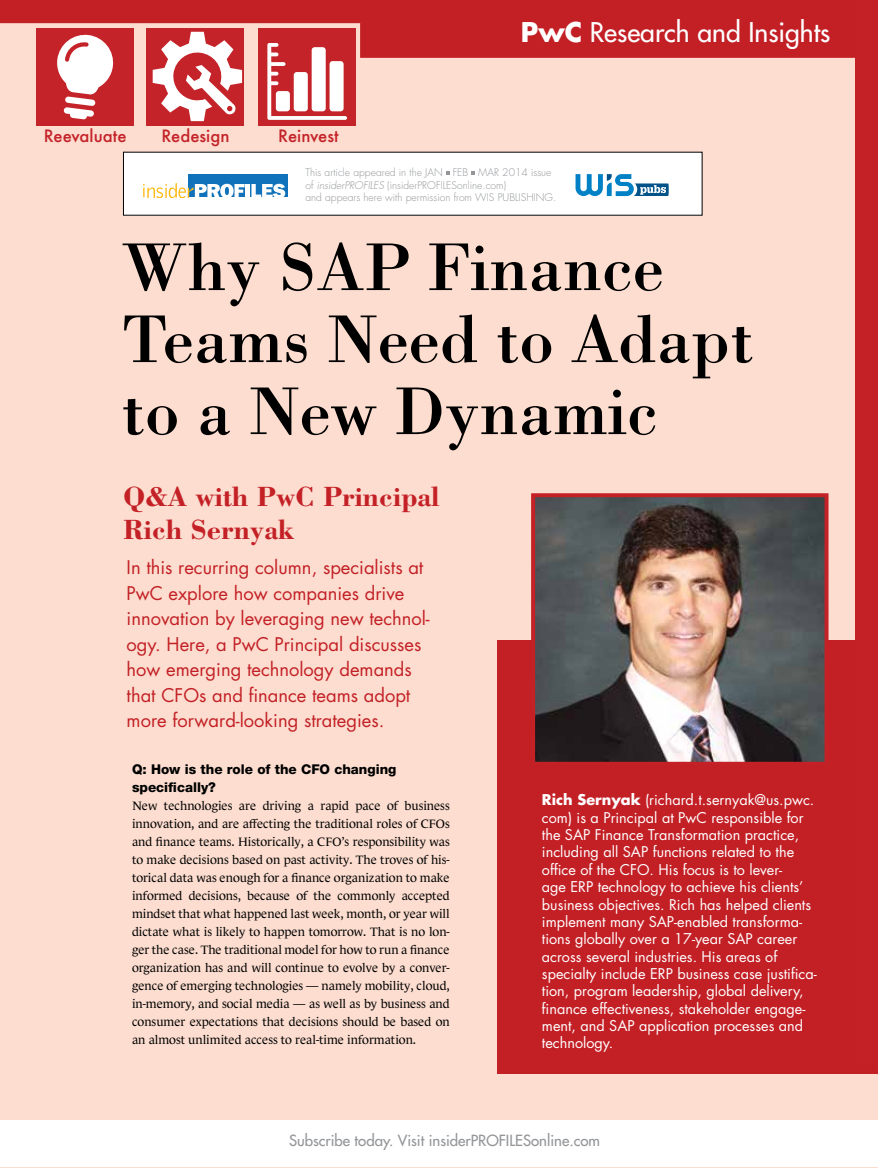
<style>
.page{position:relative;width:878px;height:1168px;background:#fcddcf}
.page>*{position:absolute;margin:0;border:0;box-sizing:border-box;transform-origin:0 0}
.t1{font:69.75px/72px "Bodoni Std";color:#000}
.t2{font:700 28.65px/33px "Bodoni Std";color:#c42127}
.t3{font:500 26.4px "Futura Std";color:#fff}
.t4{font:18.3px/25.5px "Futura Std";color:#c32026}
.t5{font:500 16.65px "Futura";color:#c42329}
.t6{font:500 15px "Futura Std";color:#939598}
.t7{font:14.4px/17.4px "Futura Std";color:#fff}
.t8{font:800 13.5px/18px "Helvetica Neue LT Std";color:#000}
.t9{font:12.3px/18px "Le Monde Journal Std";color:#000;text-align:justify}
.t10{font:300 10.35px/12.3px "Futura Std";color:#939598}
.s1{font-weight:700}
.s2{font-style:italic}
</style>
<div class="page">
<svg style="left:0;top:0;width:855px;height:58px;fill:#c32026"></svg>
<div style="left:497px;top:640px;width:380px;height:434px;background:#c32026"></div>
<div style="left:37px;top:28px;width:97px;height:97px;background:#c42329"></div>
<div style="left:147px;top:28px;width:97px;height:97px;background:#c42329"></div>
<div style="left:259px;top:28px;width:97px;height:97px;background:#c42329"></div>
<svg style="left:153px;top:32px;width:89px;height:89px"></svg>
<svg style="left:267px;top:43px;width:80px;height:77px"></svg>
<svg style="left:57px;top:34px;width:57px;height:85px"></svg>
<img style="left:536px;top:498px;width:287px;height:263px">
<div style="left:531px;top:493px;width:297px;height:273px;border:4px solid #c42127"></div>
<div style="left:855px;top:0;width:23px;height:1063px;background:#c42127"></div>
<div style="left:0;top:1120px;width:878px;height:46px;background:#fff"></div>
<div style="left:123px;top:152px;width:579px;height:63px;background:#fff"></div>
<div style="left:188px;top:175px;width:99px;height:22px;background:#1072ba"></div>
<svg style="left:143px;top:183px;width:101px;height:14px"></svg>
<div style="left:245px;top:184px;width:5px;height:13px;background:#fff"></div>
<svg style="left:251px;top:184px;width:34px;height:13px"></svg>
<svg style="left:471px;top:171px;width:4px;height:3px"></svg>
<svg style="left:575px;top:174px;width:93px;height:22px"></svg>
<h3 class="t5" style="left:44px;top:124px;width:84px">Reevaluate</h3>
<h3 class="t5" style="left:161px;top:124px;width:69px">Redesign</h3>
<h3 class="t5" style="left:278px;top:124px;width:62px">Reinvest</h3>
<h3 class="t3" style="left:521px;top:16px;width:311px"><span class="s1">PwC</span> Research and Insights</h3>
<p class="t10" style="left:305px;top:167px;width:252px">This article appeared in the JAN FEB MAR 2014 issue of <span class="s2">insiderPROFILES</span> (insiderPROFILESonline.com)<br>and appears here with permission from WIS PUBLISHING.</p>
<h1 class="t1" style="left:122px;top:230px;width:633px">Why SAP Finance<br>Teams Need to Adapt to a New Dynamic</h1>
<h2 class="t2" style="left:123px;top:479px;width:318px">Q&amp;A with PwC Principal<br>Rich Sernyak</h2>
<p class="t4" style="left:127px;top:555px;width:305px">In this recurring column, specialists at PwC explore how companies drive innovation by leveraging new technol&shy;ogy. Here, a PwC Principal discusses how emerging technology demands that CFOs and finance teams adopt more forward-looking strategies.</p>
<p class="t8" style="left:132px;top:760px;width:266px">Q: How is the role of the CFO changing specifically?</p>
<p class="t9" style="left:132px;top:797px;width:319px">New technologies are driving a rapid pace of business innovation, and are affecting the traditional roles of CFOs and finance teams. Historically, a CFO’s responsibility was to make decisions based on past activity. The troves of his&shy;torical data was enough for a finance organization to make informed decisions, because of the commonly accepted mindset that what happened last week, month, or year will dictate what is likely to happen tomorrow. That is no lon&shy;ger the case. The traditional model for how to run a finance organization has and will continue to evolve by a conver&shy;gence of emerging technologies — namely mobility, cloud, in-memory, and social media — as well as by business and consumer expectations that decisions should be based on an almost unlimited access to real-time information.</p>
<p class="t7" style="left:542px;top:791px;width:276px"><span class="s1">Rich Sernyak</span> (richard.t.sernyak@us.pwc. com) is a Principal at PwC responsible for the SAP Finance Transformation practice, including all SAP functions related to the office of the CFO. His focus is to lever-<br>age ERP technology to achieve his clients’ business objectives. Rich has helped clients implement many SAP-enabled transforma&shy;tions globally over a 17-year SAP career across several industries. His areas of specialty include ERP business case justifica&shy;tion, program leadership, global delivery, finance effectiveness, stakeholder engage&shy;ment, and SAP application processes and technology.</p>
<p class="t6" style="left:289px;top:1131px;width:312px">Subscribe today. Visit insiderPROFILESonline.com</p>
</div>
